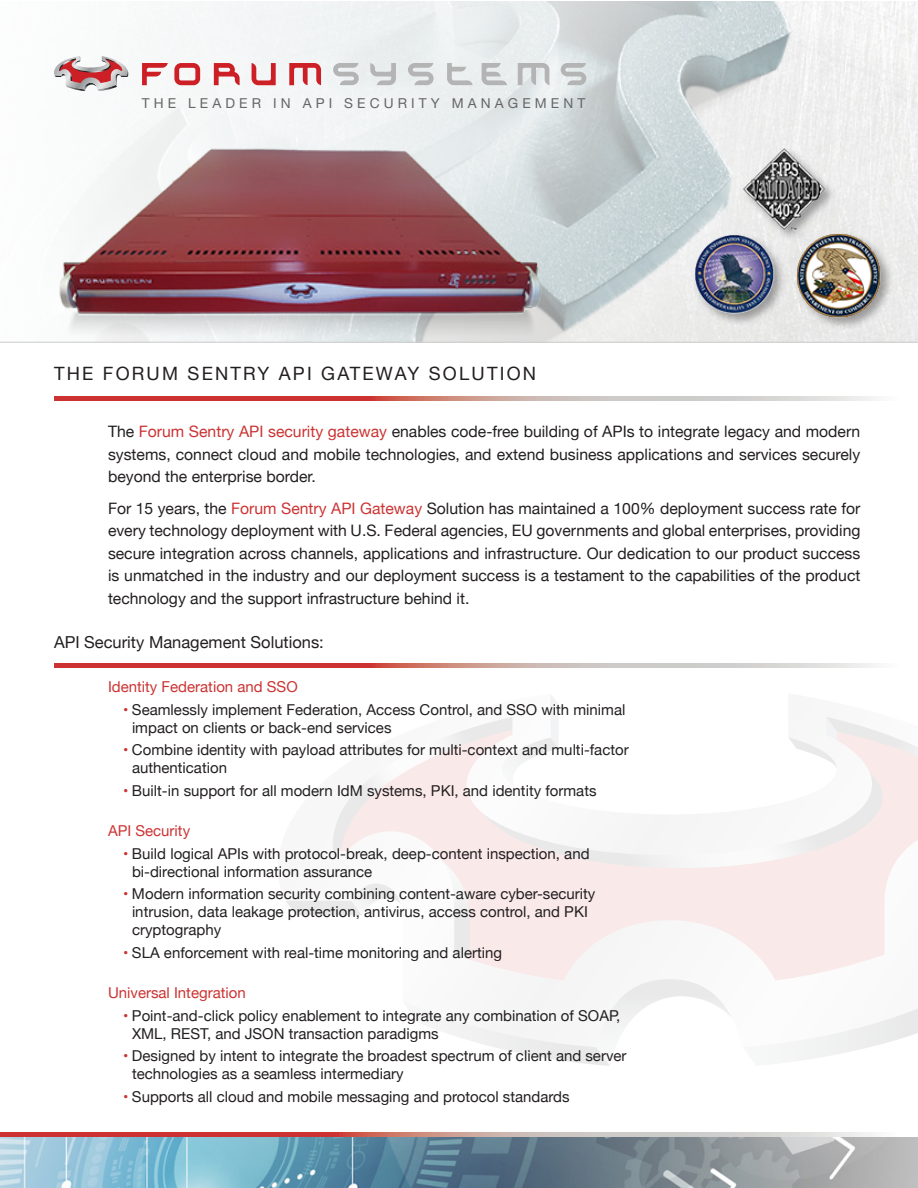
<style>
.page{position:relative;width:918px;height:1188px;background:#fff}
.page>*{position:absolute;margin:0;border:0;box-sizing:border-box;transform-origin:0 0}
.t1{font:18.3px "Helvetica Neue";letter-spacing:.12em;color:#231f20}
.t2{font:16.5px "Helvetica Neue";color:#231f20}
.t3{font:15.75px/22.5px "Helvetica Neue";color:#231f20;text-align:justify}
.t4{font:15px/18px "Helvetica Neue";color:#231f20}
.t5{font:15px "Helvetica Neue";color:#c33}
.t6{font:13.65px "Helvetica Neue";letter-spacing:.3em;color:#666}
.s1{color:#c33}
</style>
<div class="page">
<img style="left:0;top:1137px;width:918px;height:51px">
<img style="left:0;top:1px;width:918px;height:341px">
<svg style="left:787px;top:1047px;width:81px;height:15px"></svg>
<svg style="left:496px;top:1047px;width:114px;height:19px"></svg>
<svg style="left:286px;top:695px;width:632px;height:352px"></svg>
<svg style="left:54px;top:56px;width:76px;height:35px"></svg>
<svg style="left:142px;top:63px;width:26px;height:22px"></svg>
<svg style="left:289px;top:63px;width:32px;height:22px"></svg>
<svg style="left:252px;top:63px;width:24px;height:22px"></svg>
<svg style="left:214px;top:63px;width:26px;height:22px"></svg>
<svg style="left:174px;top:63px;width:26px;height:22px"></svg>
<svg style="left:333px;top:63px;width:26px;height:22px"></svg>
<svg style="left:561px;top:63px;width:25px;height:22px"></svg>
<svg style="left:408px;top:63px;width:26px;height:22px"></svg>
<svg style="left:370px;top:63px;width:26px;height:22px"></svg>
<svg style="left:447px;top:63px;width:26px;height:22px"></svg>
<svg style="left:482px;top:63px;width:25px;height:22px"></svg>
<svg style="left:518px;top:63px;width:31px;height:22px"></svg>
<img style="left:14px;top:146px;width:578px;height:196px">
<svg style="left:54px;top:396px;width:824px;height:5px;background:#d08582"></svg>
<svg style="left:54px;top:663px;width:824px;height:4px;background:#d08582"></svg>
<svg style="left:0;top:1132px;width:875px;height:5px;background:#d08582"></svg>
<div style="left:692px;top:146px;width:202px;height:185px;background:#231f20;opacity:.4"></div>
<img style="left:675px;top:227px;width:105px;height:95px">
<img style="left:791px;top:227px;width:104px;height:95px">
<img style="left:739px;top:142px;width:89px;height:95px">
<hr style="left:0;top:342px;width:918px;height:1px;background:#ccc">
<p class="t6" style="left:142px;top:93px;width:445px">THE LEADER IN API SECURITY MANAGEMENT</p>
<p class="t1" style="left:54px;top:360px;width:484px">THE FORUM SENTRY API GATEWAY SOLUTION</p>
<p class="t3" style="left:108px;top:421px;width:754px">The <span class="s1">Forum Sentry API security gateway</span> enables code-free building of APIs to integrate legacy and modern systems, connect cloud and mobile technologies, and extend business applications and services securely beyond the enterprise border.</p>
<p class="t3" style="left:108px;top:498px;width:754px">For 15 years, the <span class="s1">Forum Sentry API Gateway</span> Solution has maintained a 100% deployment success rate for every technology deployment with U.S. Federal agencies, EU governments and global enterprises, providing secure integration across channels, applications and infrastructure. Our dedication to our product success is unmatched in the industry and our deployment success is a testament to the capabilities of the product technology and the support infrastructure behind it.</p>
<p class="t2" style="left:54px;top:630px;width:271px">API Security Management Solutions:</p>
<p class="t5" style="left:108px;top:676px;width:191px">Identity Federation and SSO</p>
<p class="t4" style="left:132px;top:701px;width:495px;text-indent:-9px"><span class="s1">•</span> Seamlessly implement Federation, Access Control, and SSO with minimal impact on clients or back-end services</p>
<p class="t4" style="left:132px;top:742px;width:498px;text-indent:-9px"><span class="s1">•</span> Combine identity with payload attributes for multi-context and multi-factor authentication</p>
<p class="t4" style="left:123px;top:782px;width:475px"><span class="s1">•</span> Built-in support for all modern IdM systems, PKI, and identity formats</p>
<p class="t5" style="left:108px;top:820px;width:84px">API Security</p>
<p class="t4" style="left:132px;top:845px;width:459px;text-indent:-9px"><span class="s1">•</span> Build logical APIs with protocol-break, deep-content inspection, and bi-directional information assurance</p>
<p class="t4" style="left:132px;top:886px;width:465px;text-indent:-9px"><span class="s1">•</span> Modern information security combining content-aware cyber-security intrusion, data leakage protection, antivirus, access control, and PKI cryptography</p>
<p class="t4" style="left:123px;top:944px;width:381px"><span class="s1">•</span> SLA enforcement with real-time monitoring and alerting</p>
<p class="t5" style="left:108px;top:982px;width:139px">Universal Integration</p>
<p class="t4" style="left:132px;top:1007px;width:490px;text-indent:-9px"><span class="s1">•</span> Point-and-click policy enablement to integrate any combination of SOAP,<br>XML, REST, and JSON transaction paradigms</p>
<p class="t4" style="left:132px;top:1048px;width:496px;text-indent:-9px"><span class="s1">•</span> Designed by intent to integrate the broadest spectrum of client and server technologies as a seamless intermediary</p>
<p class="t4" style="left:123px;top:1088px;width:448px"><span class="s1">•</span> Supports all cloud and mobile messaging and protocol standards</p>
</div>
